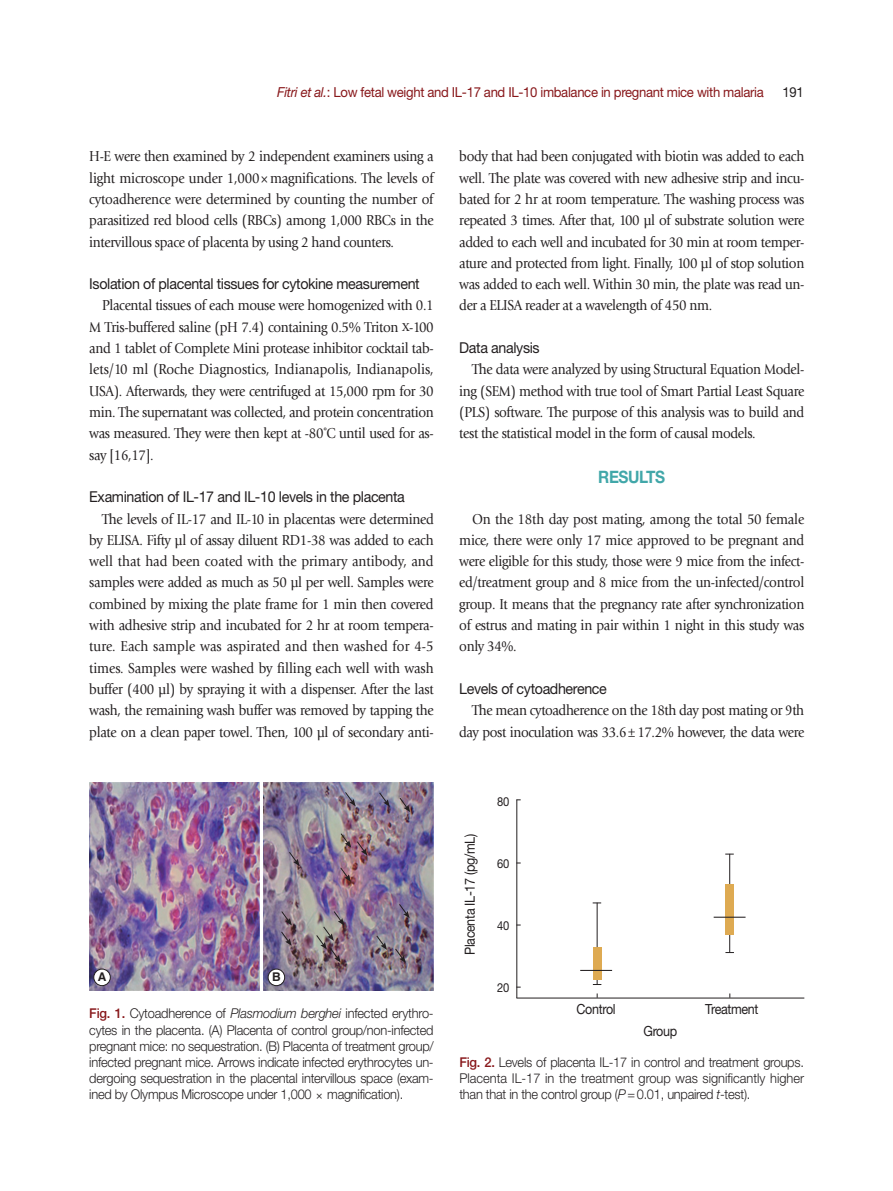
<style>
.page{position:relative;width:893px;height:1191px;background:#fff}
.page>*{position:absolute;margin:0;border:0;box-sizing:border-box;transform-origin:0 0}
.본문_대제목{font:700 17.1px "Helvetica Neue LT Std";letter-spacing:-.025em;color:#41a7a9;scale:.9 1}
.본문{font:15px/21.3px "Giovanni Std";letter-spacing:-.025em;color:#231f20;text-align:justify;scale:.9 1}
.본문_중제목{font:15px "Helvetica Neue LT Std";letter-spacing:-.025em;color:#231f20;scale:.95 1}
.그림_지문_8pt{font:13.95px "Helvetica Neue LT Std";letter-spacing:-.025em;color:#231f20;scale:.9 1}
.하시라{font:13.8px "Helvetica Neue LT Std";letter-spacing:-.025em;color:#88181b;scale:.95 1}
.하시라-2{font:13.8px "Helvetica Neue LT Std";color:#231f20;scale:.95 1}
.표_제목__그림_설명{font:300 13.5px/16.2px "Helvetica Neue LT Std";letter-spacing:-.02em;color:#231f20;text-align:justify;scale:.95 1}
.그림_지문_8pt-2{font:12.45px "Helvetica Neue LT Std";letter-spacing:-.025em;color:#231f20;scale:.9 1}
.t1{font:700 12px "Helvetica LT Std";color:#231f20}
.s1{font-style:italic}
.s2{font-family:"Utopia Std"}
.s3{font-family:"Utopia Std";font-size:12px}
.s4{font-weight:500;color:#88181b}
.s5{font-family:"Utopia Std";font-weight:400;font-size:12px}
.s6{font-family:"Minion Pro"}
</style>
<div class="page">
<hr style="left:516px;top:799px;width:1px;height:199px;background:#231f20">
<hr style="left:516px;top:997px;width:288px;height:1px;background:#231f20">
<hr style="left:597px;top:902px;width:1px;height:82px;background:#231f20">
<hr style="left:729px;top:854px;width:1px;height:98px;background:#231f20">
<div style="left:593px;top:947px;width:8px;height:32px;background:#deaa52"></div>
<div style="left:725px;top:884px;width:9px;height:50px;background:#deaa52"></div>
<hr style="left:580px;top:970px;width:32px;height:1px;background:#231f20">
<hr style="left:714px;top:916px;width:31px;height:1px;background:#231f20">
<img style="left:89px;top:782px;width:170px;height:208px">
<img style="left:264px;top:782px;width:170px;height:208px">
<div style="left:94px;top:969px;width:16px;height:16px;background:#fff;border-radius:50%"></div>
<div style="left:94px;top:968px;width:17px;height:18px;border:1px solid #231f20;border-radius:50%"></div>
<div style="left:268px;top:969px;width:17px;height:16px;background:#fff;border-radius:50%"></div>
<div style="left:268px;top:968px;width:17px;height:18px;border:1px solid #231f20;border-radius:50%"></div>
<svg style="left:280px;top:910px;width:12px;height:35px"></svg>
<svg style="left:316px;top:910px;width:28px;height:52px"></svg>
<svg style="left:376px;top:934px;width:11px;height:16px"></svg>
<svg style="left:395px;top:948px;width:11px;height:15px"></svg>
<svg style="left:398px;top:903px;width:12px;height:15px"></svg>
<svg style="left:340px;top:866px;width:11px;height:15px"></svg>
<svg style="left:288px;top:851px;width:12px;height:15px"></svg>
<svg style="left:340px;top:832px;width:27px;height:23px"></svg>
<svg style="left:344px;top:791px;width:12px;height:15px"></svg>
<svg style="left:379px;top:791px;width:11px;height:16px"></svg>
<svg style="left:399px;top:797px;width:11px;height:15px"></svg>
<p class="하시라" style="left:277px;top:83px;width:514px"><span class="s1">Fitri et al.</span>: Low fetal weight and IL-17 and IL-10 imbalance in pregnant mice with malaria</p>
<p class="하시라-2" style="left:782px;top:83px;width:24px">191</p>
<p class="본문" style="left:89px;top:146px;width:384px">H-E were then examined by 2 independent examiners using a light microscope under 1,000<span class="s2">×</span>magnifications. The levels of cytoadherence were determined by counting the number of parasitized red blood cells (RBCs) among 1,000 RBCs in the intervillous space of placenta by using 2 hand counters.</p>
<p class="본문_중제목" style="left:89px;top:275px;width:349px">Isolation of placental tissues for cytokine measurement</p>
<p class="본문" style="left:89px;top:295px;width:384px;text-indent:13px">Placental tissues of each mouse were homogenized with 0.1<br>M Tris-buffered saline (pH 7.4) containing 0.5% Triton <span class="s3">X</span>-100 and 1 tablet of Complete Mini protease inhibitor cocktail tab&shy;lets/10 ml (Roche Diagnostics, Indianapolis, Indianapolis, USA). Afterwards, they were centrifuged at 15,000 rpm for 30 min. The supernatant was collected, and protein concentration was measured. They were then kept at -80˚C until used for as&shy;say [16,17].</p>
<p class="본문_중제목" style="left:89px;top:488px;width:334px">Examination of IL-17 and IL-10 levels in the placenta</p>
<p class="본문" style="left:89px;top:508px;width:384px;text-indent:13px">The levels of IL-17 and IL-10 in placentas were determined by ELISA. Fifty µl of assay diluent RD1-38 was added to each well that had been coated with the primary antibody, and samples were added as much as 50 µl per well. Samples were combined by mixing the plate frame for 1 min then covered with adhesive strip and incubated for 2 hr at room tempera&shy;ture. Each sample was aspirated and then washed for 4-5 times. Samples were washed by filling each well with wash buffer (400 µl) by spraying it with a dispenser. After the last wash, the remaining wash buffer was removed by tapping the plate on a clean paper towel. Then, 100 µl of secondary anti-</p>
<p class="t1" style="left:98px;top:969px;width:10px">A</p>
<p class="t1" style="left:272px;top:969px;width:10px">B</p>
<p class="표_제목__그림_설명" style="left:89px;top:1005px;width:364px"><span class="s4">Fig. 1.</span> Cytoadherence of <span class="s1">Plasmodium berghei</span> infected erythro&shy;cytes in the placenta. (A) Placenta of control group/non-infected pregnant mice: no sequestration. (B) Placenta of treatment group/ infected pregnant mice. Arrows indicate infected erythrocytes un&shy;dergoing sequestration in the placental intervillous space (exam&shy;ined by Olympus Microscope under 1,000 <span class="s5">×</span> magnification).</p>
<p class="본문" style="left:459px;top:146px;width:385px">body that had been conjugated with biotin was added to each well. The plate was covered with new adhesive strip and incu&shy;bated for 2 hr at room temperature. The washing process was repeated 3 times. After that, 100 µl of substrate solution were added to each well and incubated for 30 min at room temper&shy;ature and protected from light. Finally, 100 µl of stop solution was added to each well. Within 30 min, the plate was read un&shy;der a ELISA reader at a wavelength of 450 nm.</p>
<p class="본문_중제목" style="left:459px;top:339px;width:86px">Data analysis</p>
<p class="본문" style="left:459px;top:359px;width:385px;text-indent:13px">The data were analyzed by using Structural Equation Model&shy;ing (SEM) method with true tool of Smart Partial Least Square (PLS) software. The purpose of this analysis was to build and test the statistical model in the form of causal models.</p>
<p class="본문_대제목" style="left:598px;top:466px;width:76px">RESULTS</p>
<p class="본문" style="left:459px;top:508px;width:385px;text-indent:13px">On the 18th day post mating, among the total 50 female mice, there were only 17 mice approved to be pregnant and were eligible for this study, those were 9 mice from the infect&shy;ed/treatment group and 8 mice from the un-infected/control group. It means that the pregnancy rate after synchronization of estrus and mating in pair within 1 night in this study was only 34%.</p>
<p class="본문_중제목" style="left:459px;top:679px;width:157px">Levels of cytoadherence</p>
<p class="본문" style="left:459px;top:700px;width:385px;text-align:right">The mean cytoadherence on the 18th day post mating or 9th day post inoculation was 33.6<span class="s6">±</span>17.2% however, the data were</p>
<p class="그림_지문_8pt" style="left:462px;top:955px;width:136px;rotate:-90deg">Placenta IL-17 (pg/mL)</p>
<p class="그림_지문_8pt-2" style="left:497px;top:794px;width:15px">80</p>
<p class="그림_지문_8pt-2" style="left:497px;top:856px;width:15px">60</p>
<p class="그림_지문_8pt-2" style="left:497px;top:918px;width:15px">40</p>
<p class="그림_지문_8pt-2" style="left:497px;top:980px;width:15px">20</p>
<p class="그림_지문_8pt" style="left:576px;top:1000px;width:45px">Control</p>
<p class="그림_지문_8pt" style="left:643px;top:1023px;width:39px">Group</p>
<p class="그림_지문_8pt" style="left:705px;top:1000px;width:61px">Treatment</p>
<p class="표_제목__그림_설명" style="left:459px;top:1053px;width:364px"><span class="s4">Fig. 2.</span> Levels of placenta IL-17 in control and treatment groups.<br>Placenta IL-17 in the treatment group was significantly higher than that in the control group (<span class="s1">P</span>=0.01, unpaired <span class="s1">t</span>-test).</p>
</div>
